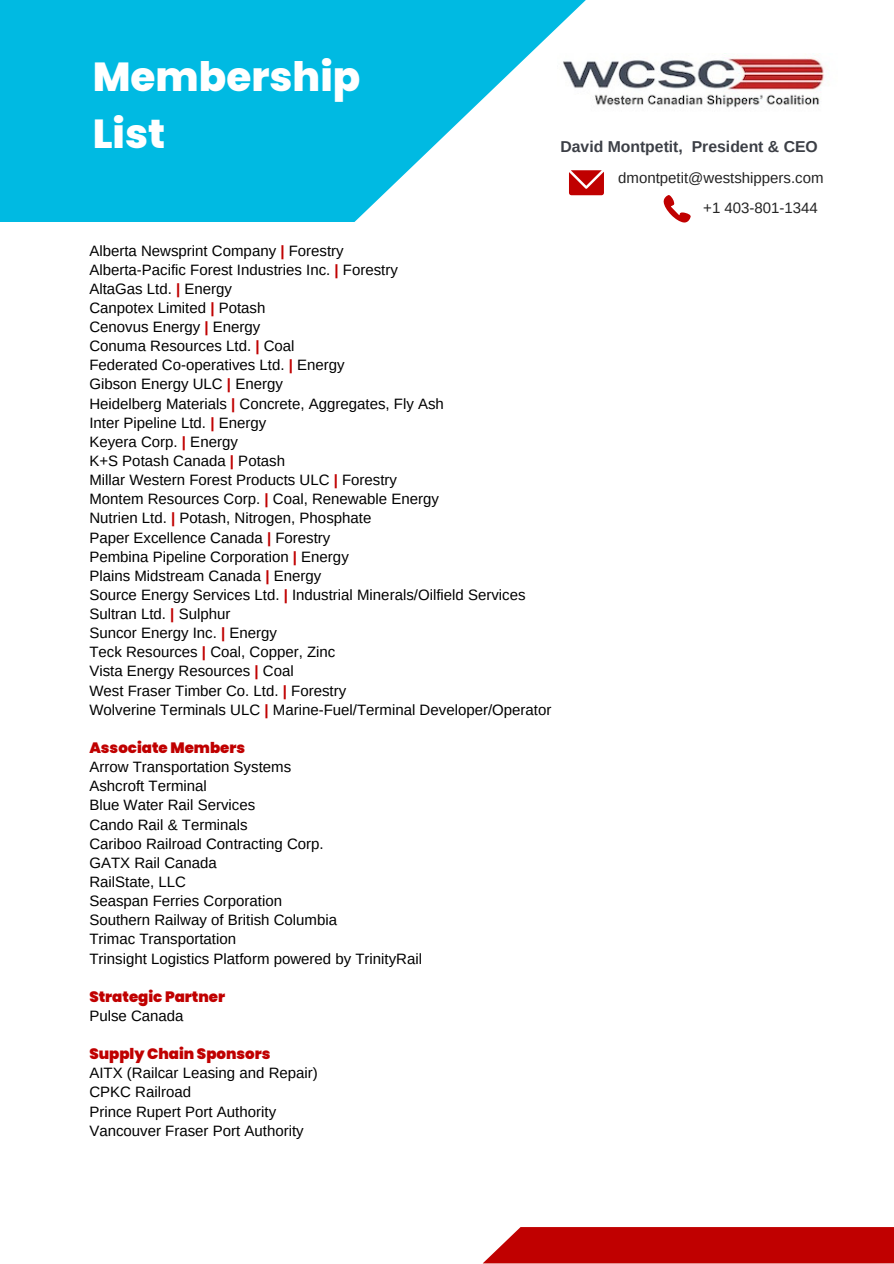
<style>
.page{position:relative;width:894px;height:1264px;background:#fff}
.page>*{position:absolute;margin:0;border:0;box-sizing:border-box;transform-origin:0 0}
.t1{font:800 40.5px/56.2px "Poppins";color:#fff}
.t2{font:700 15.75px "Arimo";color:#3c3f46}
.t3{font:15px "Arimo";color:#000}
.t4{font:900 15px "Poppins";color:#c00000}
.t5{font:15px "Arimo";color:#242424}
.s1{font-weight:700;color:#c00000}
</style>
<div class="page">
<svg style="left:0;top:0;width:604px;height:222px;fill:#00bae2"></svg>
<svg style="left:483px;top:1227px;width:410px;height:36px;background:#c20c0c"></svg>
<svg style="left:663px;top:195px;width:27px;height:27px"></svg>
<svg style="left:569px;top:170px;width:34px;height:25px"></svg>
<img style="left:557px;top:54px;width:267px;height:66px">
<p class="t1" style="left:93px;top:49px;width:269px">Membership<br>List</p>
<p class="t2" style="left:560px;top:138px;width:259px">David Montpetit, President &amp; CEO</p>
<p class="t5" style="left:618px;top:170px;width:207px">dmontpetit@westshippers.com</p>
<h2 class="t5" style="left:703px;top:200px;width:116px">+1 403-801-1344</h2>
<p class="t3" style="left:89px;top:242px;width:256px">Alberta Newsprint Company <span class="s1">|</span> Forestry</p>
<p class="t3" style="left:89px;top:261px;width:310px">Alberta-Pacific Forest Industries Inc. <span class="s1">|</span> Forestry</p>
<p class="t3" style="left:89px;top:280px;width:144px">AltaGas Ltd. <span class="s1">|</span> Energy</p>
<p class="t3" style="left:89px;top:299px;width:177px">Canpotex Limited <span class="s1">|</span> Potash</p>
<p class="t3" style="left:89px;top:318px;width:172px">Cenovus Energy <span class="s1">|</span> Energy</p>
<p class="t3" style="left:89px;top:337px;width:207px">Conuma Resources Ltd. <span class="s1">|</span> Coal</p>
<p class="t3" style="left:89px;top:357px;width:257px">Federated Co-operatives Ltd. <span class="s1">|</span> Energy</p>
<p class="t3" style="left:89px;top:376px;width:195px">Gibson Energy ULC <span class="s1">|</span> Energy</p>
<p class="t3" style="left:89px;top:395px;width:356px">Heidelberg Materials <span class="s1">|</span> Concrete, Aggregates, Fly Ash</p>
<p class="t3" style="left:89px;top:414px;width:178px">Inter Pipeline Ltd. <span class="s1">|</span> Energy</p>
<p class="t3" style="left:89px;top:433px;width:150px">Keyera Corp. <span class="s1">|</span> Energy</p>
<p class="t3" style="left:89px;top:452px;width:197px">K+S Potash Canada <span class="s1">|</span> Potash</p>
<p class="t3" style="left:89px;top:471px;width:309px">Millar Western Forest Products ULC <span class="s1">|</span> Forestry</p>
<p class="t3" style="left:89px;top:490px;width:351px">Montem Resources Corp. <span class="s1">|</span> Coal, Renewable Energy</p>
<p class="t3" style="left:89px;top:510px;width:283px">Nutrien Ltd. <span class="s1">|</span> Potash, Nitrogen, Phosphate</p>
<p class="t3" style="left:89px;top:529px;width:242px">Paper Excellence Canada <span class="s1">|</span> Forestry</p>
<p class="t3" style="left:89px;top:548px;width:261px">Pembina Pipeline Corporation <span class="s1">|</span> Energy</p>
<p class="t3" style="left:89px;top:567px;width:233px">Plains Midstream Canada <span class="s1">|</span> Energy</p>
<p class="t3" style="left:89px;top:586px;width:437px">Source Energy Services Ltd. <span class="s1">|</span> Industrial Minerals/Oilfield Services</p>
<p class="t3" style="left:89px;top:605px;width:142px">Sultran Ltd. <span class="s1">|</span> Sulphur</p>
<p class="t3" style="left:89px;top:624px;width:189px">Suncor Energy Inc. <span class="s1">|</span> Energy</p>
<p class="t3" style="left:89px;top:643px;width:247px">Teck Resources <span class="s1">|</span> Coal, Copper, Zinc</p>
<p class="t3" style="left:89px;top:663px;width:206px">Vista Energy Resources <span class="s1">|</span> Coal</p>
<p class="t3" style="left:89px;top:682px;width:258px">West Fraser Timber Co. Ltd. <span class="s1">|</span> Forestry</p>
<p class="t3" style="left:89px;top:701px;width:463px">Wolverine Terminals ULC <span class="s1">|</span> Marine-Fuel/Terminal Developer/Operator</p>
<p class="t4" style="left:89px;top:737px;width:157px">Associate Members</p>
<p class="t3" style="left:89px;top:758px;width:203px">Arrow Transportation Systems</p>
<p class="t3" style="left:89px;top:777px;width:119px">Ashcroft Terminal</p>
<p class="t3" style="left:89px;top:796px;width:167px">Blue Water Rail Services</p>
<p class="t3" style="left:89px;top:816px;width:160px">Cando Rail &amp; Terminals</p>
<p class="t3" style="left:89px;top:835px;width:236px">Cariboo Railroad Contracting Corp.</p>
<p class="t3" style="left:89px;top:854px;width:129px">GATX Rail Canada</p>
<p class="t3" style="left:89px;top:873px;width:98px">RailState, LLC</p>
<p class="t3" style="left:89px;top:892px;width:194px">Seaspan Ferries Corporation</p>
<p class="t3" style="left:89px;top:911px;width:249px">Southern Railway of British Columbia</p>
<p class="t3" style="left:89px;top:930px;width:148px">Trimac Transportation</p>
<p class="t3" style="left:89px;top:949px;width:334px">Trinsight Logistics Platform powered by TrinityRail</p>
<p class="t4" style="left:89px;top:986px;width:137px">Strategic Partner</p>
<p class="t3" style="left:89px;top:1007px;width:96px">Pulse Canada</p>
<p class="t4" style="left:89px;top:1043px;width:182px">Supply Chain Sponsors</p>
<p class="t3" style="left:89px;top:1064px;width:230px">AITX (Railcar Leasing and Repair)</p>
<p class="t3" style="left:89px;top:1083px;width:103px">CPKC Railroad</p>
<p class="t3" style="left:89px;top:1102px;width:188px">Prince Rupert Port Authority</p>
<p class="t3" style="left:89px;top:1122px;width:216px">Vancouver Fraser Port Authority</p>
</div>
